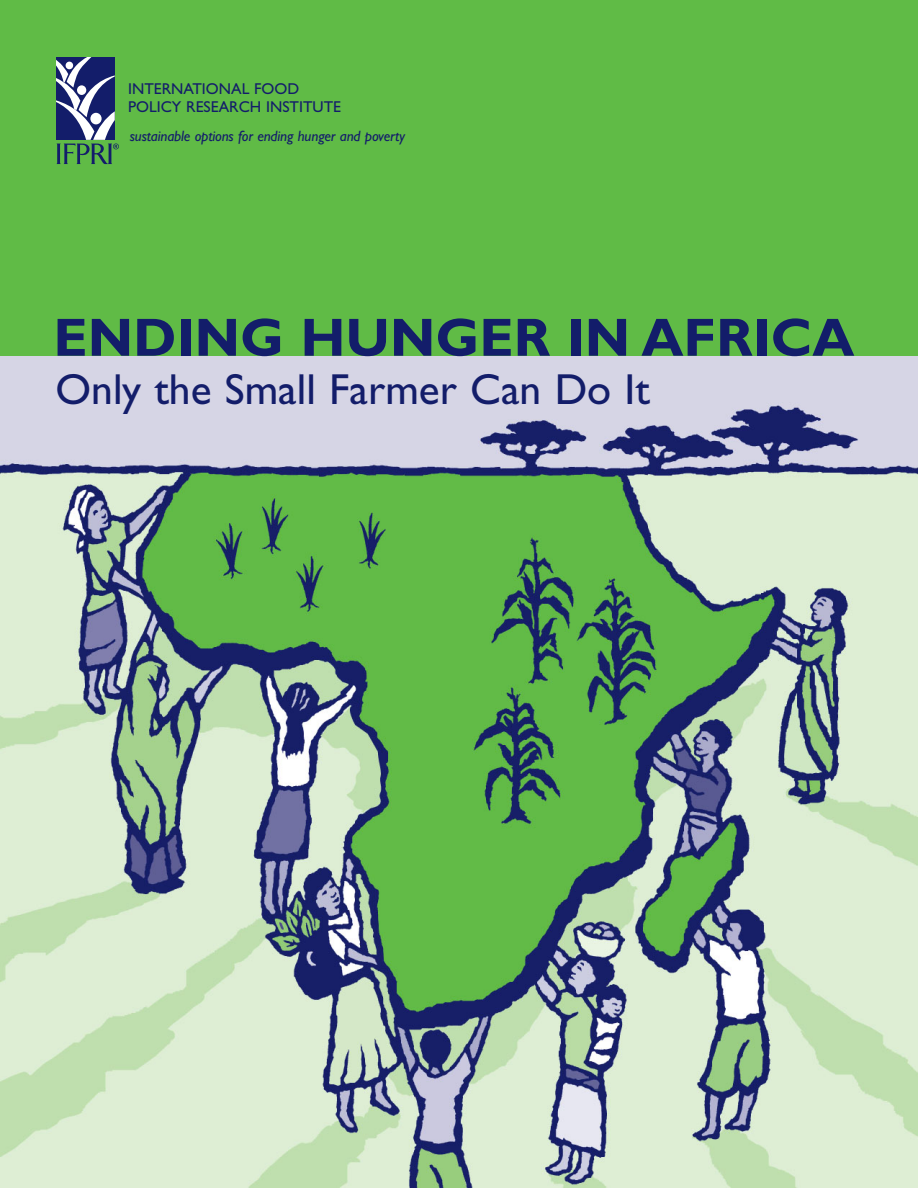
<style>
.page{position:relative;width:918px;height:1188px;background:#fff}
.page>*{position:absolute;margin:0;border:0;box-sizing:border-box;transform-origin:0 0}
.t1{font:700 54px "Gill Sans";color:#131d6a}
.t2{font:43.5px "Gill Sans";color:#131d6a}
.t3{font:15.75px/18px "Gill Sans";color:#131d6a}
.t4{font:italic 15px "Gill Sans";letter-spacing:-.01em;color:#131d6a}
</style>
<div class="page">
<img style="left:0;top:356px;width:918px;height:832px">
<div style="left:0;top:0;width:918px;height:356px;background:#60bb46"></div>
<svg style="left:56px;top:57px;width:63px;height:107px"></svg>
<img style="left:230px;top:364px;width:458px;height:460px">
<p class="t3" style="left:128px;top:81px;width:214px">INTERNATIONAL FOOD<br>POLICY RESEARCH INSTITUTE</p>
<p class="t4" style="left:130px;top:131px;width:277px">sustainable options for ending hunger and poverty</p>
<h1 class="t1" style="left:53px;top:319px;width:803px">ENDING HUNGER IN AFRICA</h1>
<h2 class="t2" style="left:56px;top:374px;width:596px">Only the Small Farmer Can Do It</h2>
</div>
